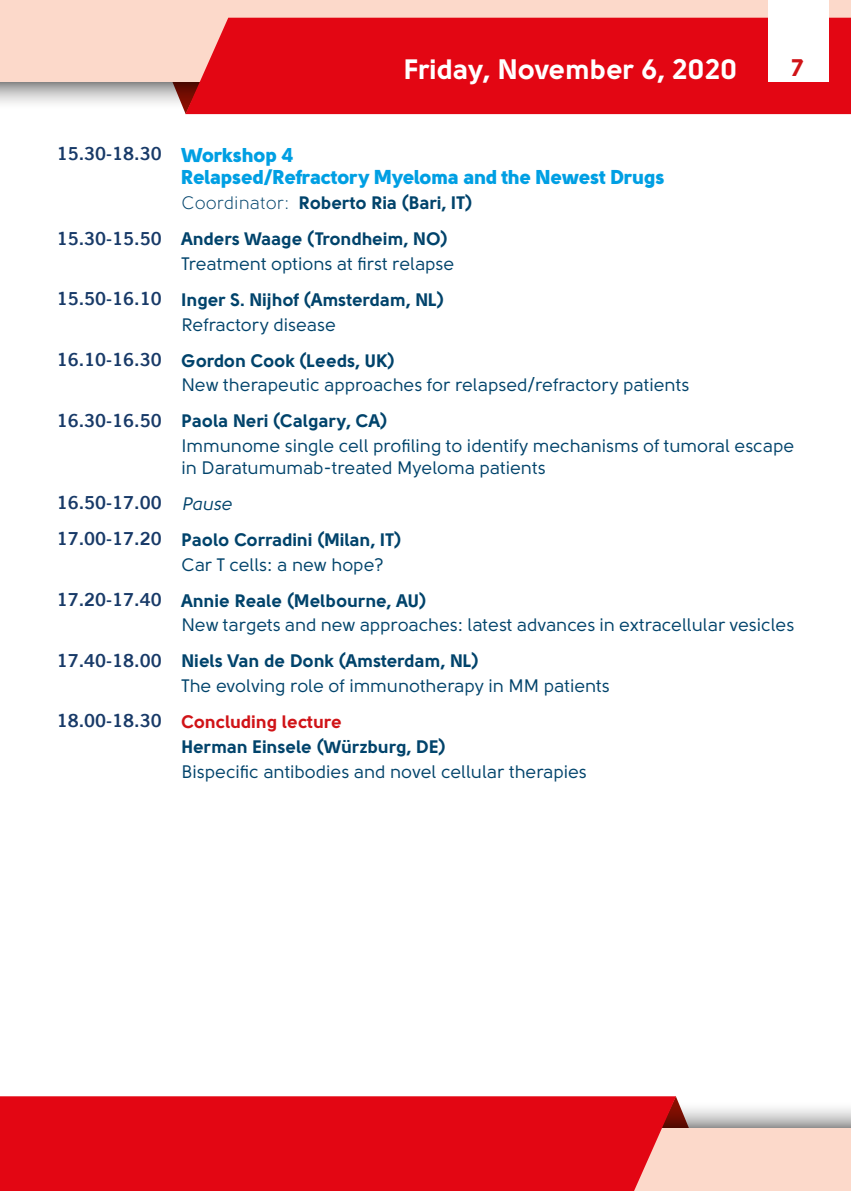
<style>
.page{position:relative;width:851px;height:1191px;background:#fff}
.page>*{position:absolute;margin:0;border:0;box-sizing:border-box;transform-origin:0 0}
.t1{font:28px "Solomon Sans Bold";color:#fff}
.t2{font:24px "Solomon Sans Bold";color:#d01317}
.t3{font:20px "Solomon Sans Black";color:#009fe3}
.t4{font:18px/22px "Solomon Sans Normal";color:#00436b}
.t5{font:18px/35.8px "Solomon Sans Bold";color:#00436b}
.t6{font:18px "Trade Gothic LT Bold Two";color:#183a68}
.s1{font-family:"Solomon Sans Black";font-size:20px;color:#009fe3}
.s2{font-family:"Solomon Sans Book"}
.s3{font-family:"Trade Gothic LT Bold Two";color:#183a68}
.s4{font-family:"Solomon Sans Normal Italic";color:#00436b}
.s5{color:#d01317}
</style>
<div class="page">
<svg style="left:676px;top:1097px;width:174px;height:31px"></svg>
<svg style="left:1px;top:82px;width:184px;height:30px"></svg>
<div style="left:0;top:1128px;width:850px;height:63px;background:#fcd9ca"></div>
<div style="left:0;top:0;width:850px;height:82px;background:#fcd9ca"></div>
<div style="left:185px;top:18px;width:665px;height:96px;background:#e30613"></div>
<div style="left:1px;top:1096px;width:675px;height:95px;background:#e30613"></div>
<div style="left:767px;top:0;width:61px;height:82px;background:#fff"></div>
<hr style="left:0;top:1096px;width:1px;height:36px;background:#e30613">
<svg style="left:0;top:82px;width:1px;height:22px"></svg>
<hr style="left:0;top:1128px;width:1px;height:63px;background:#fcd9ca">
<h1 class="t1" style="left:404px;top:53px;width:335px">Friday, November 6, 2020</h1>
<h2 class="t2" style="left:792px;top:53px;width:13px">7</h2>
<p class="t6" style="left:57px;top:143px;width:239px">15.30-18.30 <span class="s1">Workshop 4</span></p>
<p class="t3" style="left:181px;top:166px;width:484px">Relapsed/Refractory Myeloma and the Newest Drugs</p>
<p class="t5" style="left:57px;top:185px;width:417px;text-indent:125px"><span class="s2">Coordinator:</span> Roberto Ria (Bari, IT)<br><span class="s3">15.30-15.50</span> Anders Waage (Trondheim, NO)</p>
<p class="t4" style="left:181px;top:253px;width:274px">Treatment options at first relapse</p>
<p class="t5" style="left:57px;top:281px;width:389px"><span class="s3">15.50-16.10</span> Inger S. Nijhof (Amsterdam, NL)</p>
<p class="t4" style="left:181px;top:313px;width:156px">Refractory disease</p>
<p class="t5" style="left:57px;top:342px;width:339px"><span class="s3">16.10-16.30</span> Gordon Cook (Leeds, UK)</p>
<p class="t4" style="left:181px;top:374px;width:509px">New therapeutic approaches for relapsed/refractory patients</p>
<p class="t5" style="left:57px;top:403px;width:332px"><span class="s3">16.30-16.50</span> Paola Neri (Calgary, CA)</p>
<p class="t4" style="left:181px;top:435px;width:614px">Immunome single cell profiling to identify mechanisms of tumoral escape in Daratumumab-treated Myeloma patients</p>
<p class="t6" style="left:57px;top:492px;width:176px">16.50-17.00 <span class="s4">Pause</span></p>
<p class="t5" style="left:57px;top:521px;width:346px"><span class="s3">17.00-17.20</span> Paolo Corradini (Milan, IT)</p>
<p class="t4" style="left:181px;top:553px;width:204px">Car T cells: a new hope?</p>
<p class="t5" style="left:57px;top:582px;width:371px"><span class="s3">17.20-17.40</span> Annie Reale (Melbourne, AU)</p>
<p class="t4" style="left:181px;top:614px;width:614px">New targets and new approaches: latest advances in extracellular vesicles</p>
<p class="t5" style="left:57px;top:643px;width:423px"><span class="s3">17.40-18.00</span> Niels Van de Donk (Amsterdam, NL)</p>
<p class="t4" style="left:181px;top:675px;width:429px">The evolving role of immunotherapy in MM patients</p>
<p class="t5" style="left:181px;top:709px;width:266px;line-height:24.8px;text-indent:-125px"><span class="s3">18.00-18.30</span> <span class="s5">Concluding lecture<br></span>Herman Einsele (Würzburg, DE)</p>
<p class="t4" style="left:181px;top:760px;width:407px">Bispecific antibodies and novel cellular therapies</p>
</div>
